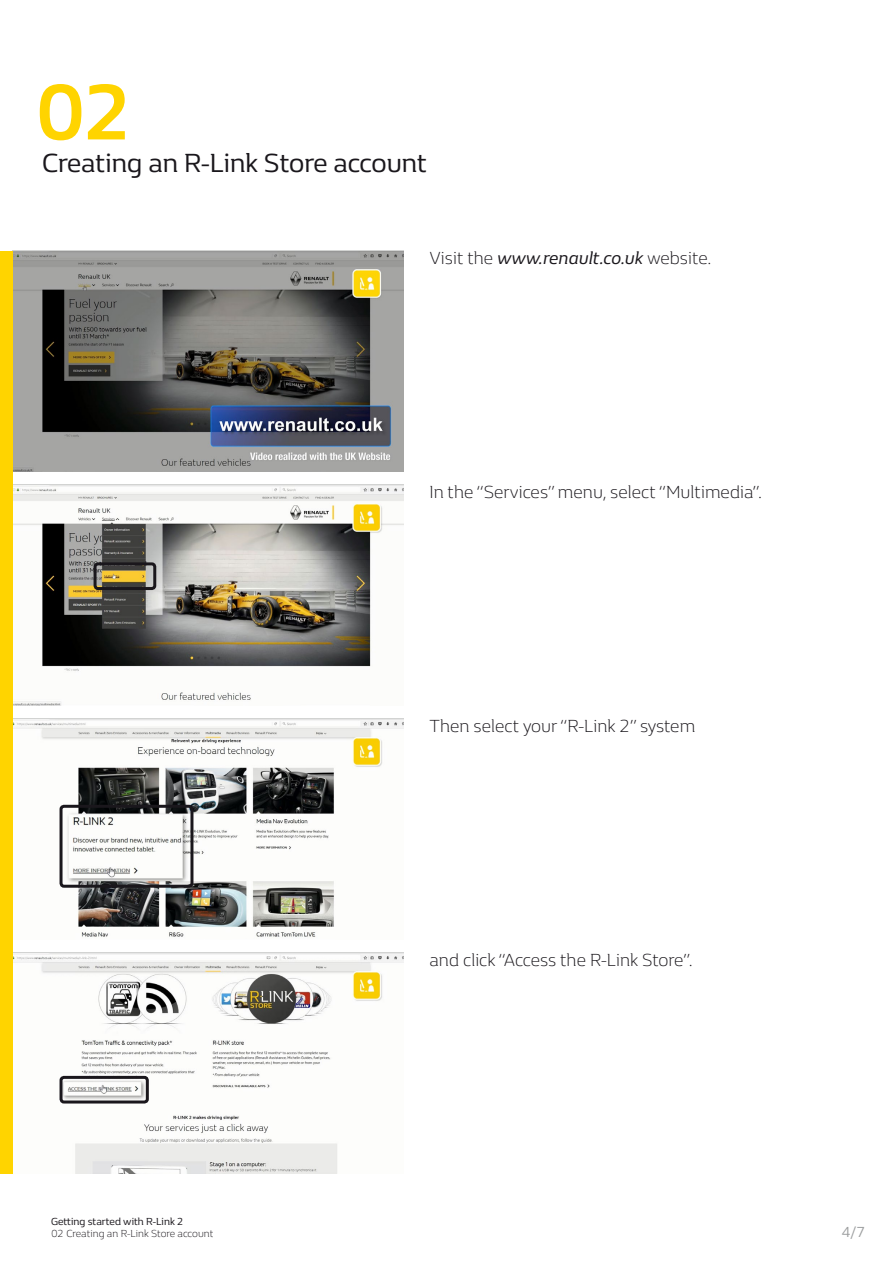
<style>
.page{position:relative;width:893px;height:1263px;background:#fff}
.page>*{position:absolute;margin:0;border:0;box-sizing:border-box;transform-origin:0 0}
.t1{font:700 81px "Renault Life";color:#ffd400}
.t2{font:27px "Renault Life";color:#1a171c}
.t3{font:300 18px "Renault Life";color:#1a171c}
.t4{font:italic 18px "Renault Life";color:#1a171c}
.t5{font:15px "Renault Life";color:#9c9e9f}
.t6{font:300 10.5px "Renault Life";color:#1a171c}
.t7{font:10.5px "Renault Life";color:#1a171c}
.s1{font-weight:300;font-style:normal}
</style>
<div class="page">
<img style="left:13px;top:251px;width:391px;height:220px">
<img style="left:13px;top:485px;width:391px;height:220px">
<img style="left:13px;top:719px;width:391px;height:218px">
<img style="left:13px;top:953px;width:391px;height:220px">
<div style="left:94px;top:562px;width:62px;height:28px;border:3px solid #1a171c;border-radius:3px"></div>
<div style="left:60px;top:805px;width:133px;height:83px;border:3px solid #1a171c;border-radius:3px"></div>
<div style="left:60px;top:1076px;width:89px;height:27px;border:3px solid #1a171c;border-radius:3px"></div>
<div style="left:0;top:251px;width:13px;height:923px;background:#ffd400"></div>
<h1 class="t1" style="left:37px;top:58px;width:95px">02</h1>
<h2 class="t2" style="left:42px;top:145px;width:387px">Creating an R-Link Store account</h2>
<p class="t4" style="left:429px;top:246px;width:283px"><span class="s1">Visit the</span> www.renault.co.uk <span class="s1">website.</span></p>
<p class="t3" style="left:429px;top:480px;width:334px">In the “Services” menu, select “Multimedia”.</p>
<p class="t3" style="left:429px;top:714px;width:267px">Then select your “R-Link 2” system</p>
<p class="t3" style="left:429px;top:948px;width:265px">and click “Access the R-Link Store”.</p>
<p class="t7" style="left:51px;top:1214px;width:134px">Getting started with R-Link 2</p>
<p class="t6" style="left:51px;top:1227px;width:164px">02 Creating an R-Link Store account</p>
<p class="t5" style="left:842px;top:1222px;width:25px">4/7</p>
</div>
